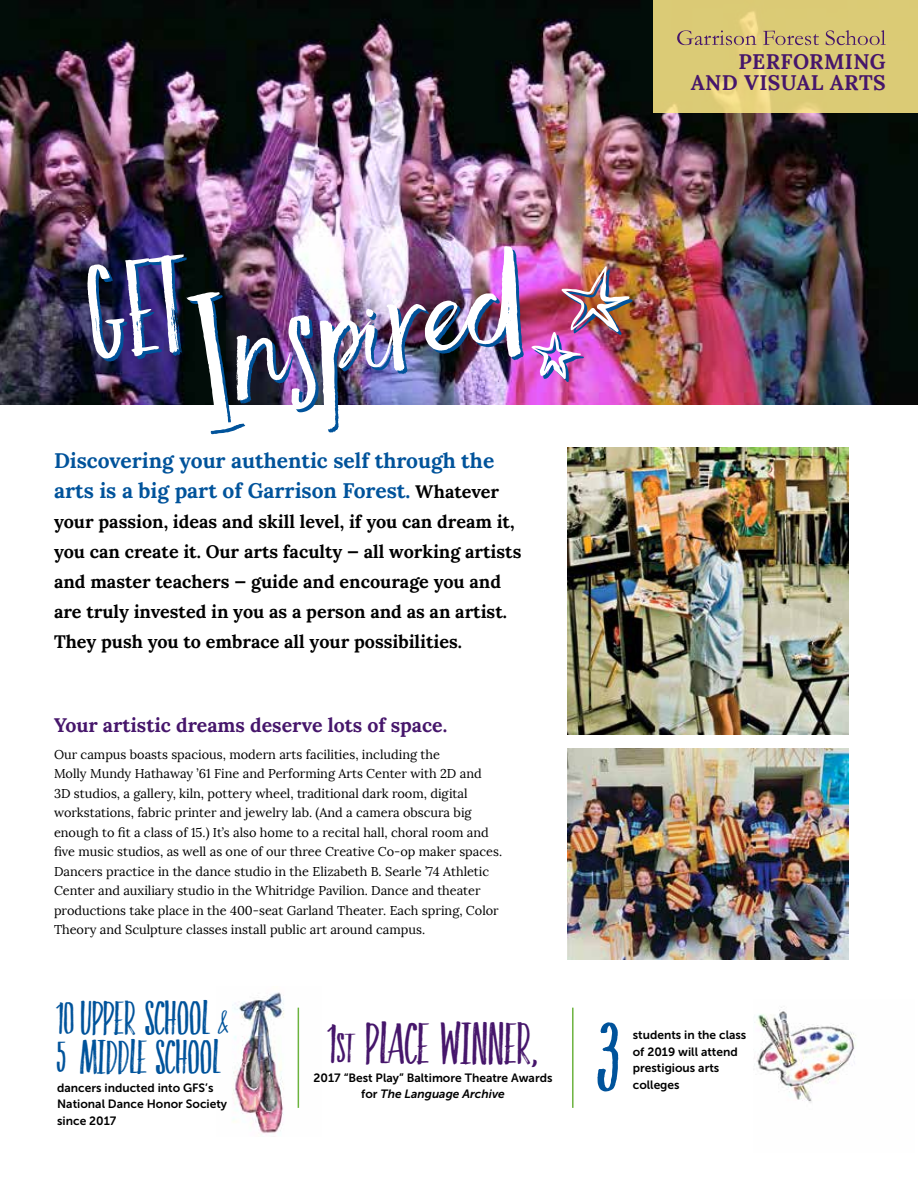
<style>
.page{position:relative;width:918px;height:1188px;background:#fff}
.page>*{position:absolute;margin:0;border:0;box-sizing:border-box;transform-origin:0 0}
.t1{font:117.75px "Faith And Glory One";color:#fff}
.t2{font:72px "Faith And Glory Two";color:#00539b}
.t3{font:40.5px "Faith And Glory Two";color:#46166b}
.t4{font:33px/39px "Faith And Glory Two";color:#00539b}
.t5{font:700 21px/30px "Lora";color:#00539b}
.t6{font:700 21px/21px "Lora";letter-spacing:.02em;color:#46166b;text-align:right}
.t7{font:700 19.5px "Lora";color:#46166b}
.t8{font:700 18px/30px "Lora";color:#000}
.t9{font:12.75px/19.5px "Lora";color:#000}
.t10{font:12px/16.5px "Museo Sans 700";color:#000}
.s1{font-size:18px;color:#000}
.s2{font-size:21px}
.s3{font-size:28.5px}
.s4{font-style:italic}
</style>
<div class="page">
<img style="left:754px;top:1007px;width:102px;height:96px">
<img style="left:232px;top:992px;width:68px;height:142px">
<img style="left:0;top:0;width:918px;height:405px">
<img style="left:567px;top:447px;width:282px;height:287px">
<img style="left:567px;top:748px;width:282px;height:211px">
<svg style="left:653px;top:0;width:265px;height:112px;background:#dc7"></svg>
<svg style="left:677px;top:30px;width:209px;height:15px;background:#c0a974"></svg>
<img style="left:531px;top:266px;width:102px;height:116px">
<hr style="left:298px;top:1008px;width:1px;height:100px;background:#6cb33f">
<hr style="left:572px;top:1008px;width:2px;height:100px;background:#6cb33f">
<img style="left:84px;top:253px;width:160px;height:152px">
<h3 class="t6" style="left:691px;top:51px;width:197px">PERFORMING<br>AND VISUAL ARTS</h3>
<h1 class="t1" style="left:220px;top:275px;width:292px;rotate:-10deg">n<sub>S</sub>pired</h1>
<h3 class="t5" style="left:54px;top:446px;width:447px">Discovering your authentic self through the arts is a big part of Garrison Forest. <span class="s1">Whatever</span></h3>
<p class="t8" style="left:54px;top:507px;width:469px">your passion, ideas and skill level, if you can dream it, you can create it. Our arts faculty — all working artists and master teachers — guide and encourage you and are truly invested in you as a person and as an artist.<br>They push you to embrace all your possibilities.</p>
<h3 class="t7" style="left:54px;top:713px;width:395px">Your artistic dreams deserve lots of space.</h3>
<p class="t9" style="left:54px;top:744px;width:450px">Our campus boasts spacious, modern arts facilities, including the<br>Molly Mundy Hathaway ’61 Fine and Performing Arts Center with 2D and<br>3D studios, a gallery, kiln, pottery wheel, traditional dark room, digital workstations, fabric printer and jewelry lab. (And a camera obscura big enough to fit a class of 15.) It’s also home to a recital hall, choral room and five music studios, as well as one of our three Creative Co-op maker spaces.<br>Dancers practice in the dance studio in the Elizabeth B. Searle ’74 Athletic Center and auxiliary studio in the Whitridge Pavilion. Dance and theater productions take place in the 400-seat Garland Theater. Each spring, Color Theory and Sculpture classes install public art around campus.</p>
<h3 class="t4" style="left:57px;top:999px;width:172px">10 UPPER SCHOOL <span class="s2">&amp;<br></span>5 MIDDLE SCHOOL</h3>
<p class="t10" style="left:57px;top:1079px;width:172px">dancers inducted into GFS’s<br>National Dance Honor Society since 2017</p>
<h3 class="t3" style="left:328px;top:1014px;width:211px">1<span class="s3">ST</span> PLACE WINNER,</h3>
<p class="t10" style="left:314px;top:1069px;width:240px;text-align:center">2017 “Best Play” Baltimore Theatre Awards for <span class="s4">The Language Archive</span></p>
<h2 class="t2" style="left:598px;top:1007px;width:21px">3</h2>
<p class="t10" style="left:633px;top:1027px;width:115px">students in the class of 2019 will attend prestigious arts colleges</p>
</div>
